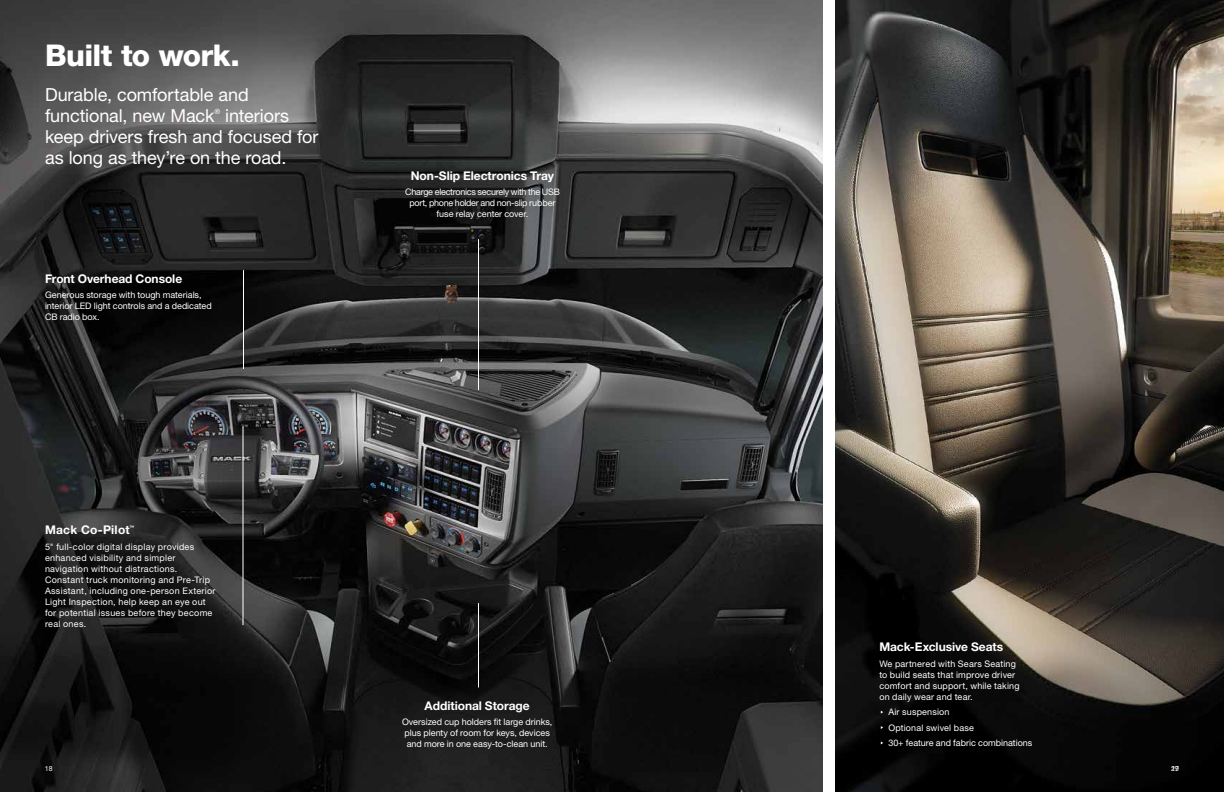
<style>
.page{position:relative;width:1224px;height:792px;background:#fff}
.page>*{position:absolute;margin:0;border:0;box-sizing:border-box;transform-origin:0 0}
.t1{font:800 30px "Helvetica Neue LT Pro";letter-spacing:-.025em;color:#fff}
.t2{font:18px/21px "Helvetica Neue LT Pro";letter-spacing:-.005em;color:#fff}
.t3{font:700 12px "Helvetica Neue LT Pro";letter-spacing:-.005em;color:#fff}
.t4{font:700 12px "Helvetica Neue LT Pro";letter-spacing:.02em;color:#fff}
.t5{font:9px/11px "Helvetica Neue LT Pro";letter-spacing:.015em;color:#fff}
.t6{font:9px/11px "Helvetica Neue LT Pro";letter-spacing:-.03em;color:#fff;text-align:center}
.t7{font:7.2px "Helvetica Neue LT Pro";color:#fff}
.t8{font:7px "Helvetica Neue LT Pro";color:#fff}
.t9{font:700 4.8px "Helvetica Neue LT Pro";color:#fff}
</style>
<div class="page">
<img style="left:0;top:0;width:822px;height:792px">
<img style="left:835px;top:0;width:389px;height:792px">
<hr style="left:243px;top:270px;width:1px;height:99px;background:#fff">
<hr style="left:478px;top:240px;width:1px;height:150px;background:#fff">
<hr style="left:478px;top:604px;width:1px;height:83px;background:#fff">
<hr style="left:243px;top:427px;width:1px;height:198px;background:#fff">
<h1 class="t1" style="left:45px;top:38px;width:196px">Built to work.</h1>
<h2 class="t2" style="left:45px;top:84px;width:205px">Durable, comfortable and functional, new Mack</h2>
<p class="t7" style="left:215px;top:107px;width:7px">®</p>
<h2 class="t2" style="left:45px;top:105px;width:275px;text-indent:180px">interiors keep drivers fresh and focused for as long as they’re on the road.</h2>
<h3 class="t3" style="left:45px;top:271px;width:139px">Front Overhead Console</h3>
<p class="t5" style="left:45px;top:289px;width:168px">Generous storage with tough materials, interior LED light controls and a dedicated<br>CB radio box.</p>
<h3 class="t4" style="left:45px;top:522px;width:86px">Mack Co-Pilot</h3>
<p class="t9" style="left:129px;top:524px;width:6px">™</p>
<p class="t5" style="left:45px;top:541px;width:172px">5" full-color digital display provides enhanced visibility and simpler navigation without distractions.<br>Constant truck monitoring and Pre-Trip Assistant, including one-person Exterior Light Inspection, help keep an eye out for potential issues before they become real ones.</p>
<h3 class="t3" style="left:411px;top:168px;width:145px">Non-Slip Electronics Tray</h3>
<p class="t6" style="left:405px;top:186px;width:156px">Charge electronics securely with the USB port, phone holder and non-slip rubber fuse relay center cover.</p>
<h3 class="t3" style="left:425px;top:698px;width:107px">Additional Storage</h3>
<p class="t5" style="left:402px;top:716px;width:152px">Oversized cup holders fit large drinks, plus plenty of room for keys, devices and more in one easy-to-clean unit.</p>
<h3 class="t3" style="left:879px;top:639px;width:125px">Mack-Exclusive Seats</h3>
<p class="t5" style="left:879px;top:658px;width:142px">We partnered with Sears Seating to build seats that improve driver comfort and support, while taking on daily wear and tear.</p>
<p class="t5" style="left:888px;top:704px;width:145px;line-height:15.5px">Air suspension<br>Optional swivel base<br>30+ feature and fabric combinations</p>
<p class="t8" style="left:45px;top:764px;width:9px">18</p>
<p class="t8" style="left:1171px;top:764px;width:9px">19</p>
<p class="t8" style="left:1171px;top:764px;width:9px">27</p>
</div>
